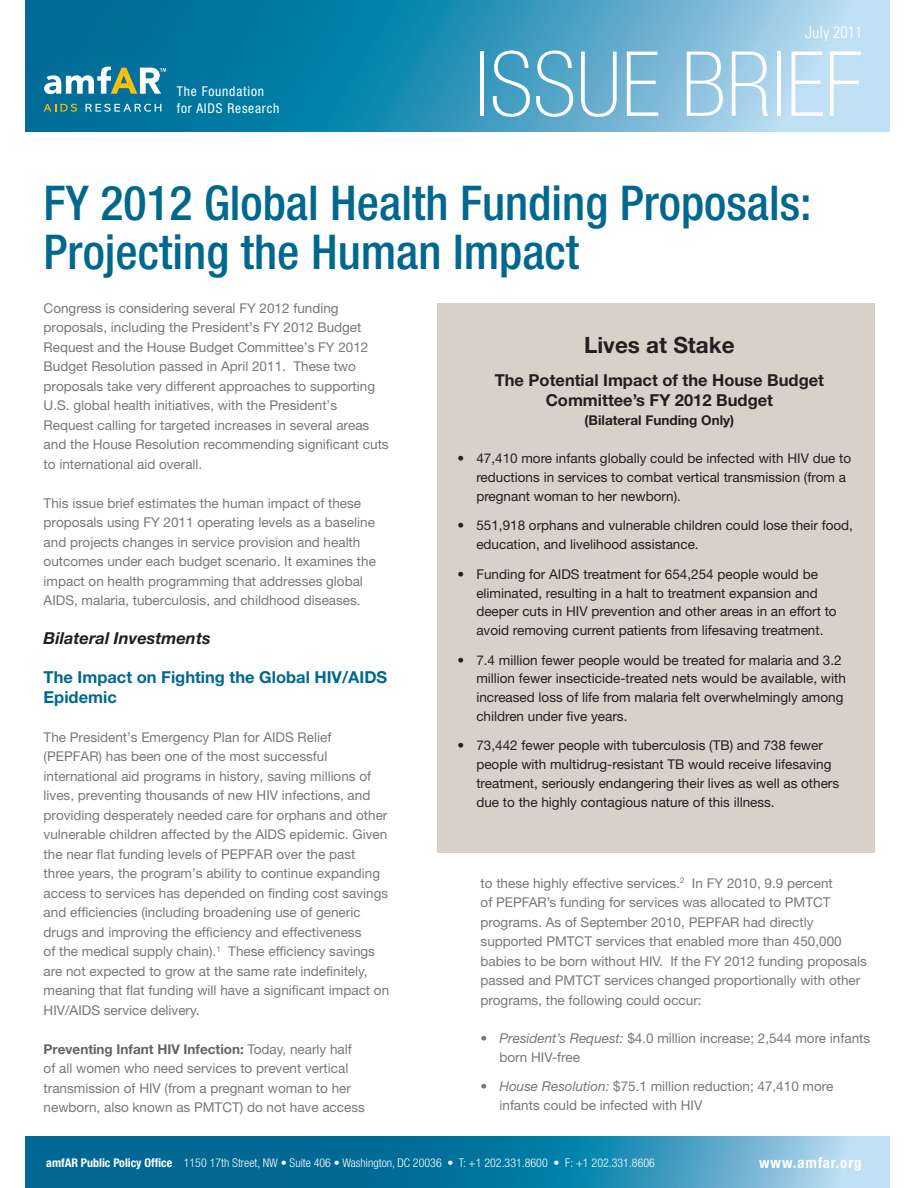
<style>
.page{position:relative;width:918px;height:1188px;background:#fff}
.page>*{position:absolute;margin:0;border:0;box-sizing:border-box;transform-origin:0 0}
.t1{font:100 condensed 90px "Helvetica Neue LT Std";color:#fff}
.t2{font:500 condensed 48px/49.5px "Helvetica Neue LT Std";color:#00688f}
.sidebar_blk{font:700 22.5px "Helvetica Neue LT Std";color:#231f20}
.sidebar_blk-2{font:700 16.5px/19.5px "Helvetica Neue LT Std";color:#231f20;text-align:center}
.body{font:700 16.5px/19.5px "Helvetica Neue LT Std";color:#00688f}
.body-2{font:italic 700 16.5px "Helvetica Neue LT Std";color:#231f20}
.Paragraph_Style_-Bod{font:300 condensed 16.5px "Univers LT Std";color:#fff}
.t3{font:700 condensed 15px "Helvetica Neue LT Std";letter-spacing:.06em;color:#fff}
.body-3{font:13.5px/19.5px "Helvetica Neue LT Std";color:#76787b}
.bullet{font:13.5px/18.8px "Helvetica Neue LT Std";color:#231f20}
.bullet-2{font:13.5px/18.8px "Helvetica Neue LT Std";color:#76787b}
.t4{font:condensed 13.5px/16.2px "Helvetica Neue LT Std";letter-spacing:.06em;color:#fff}
.sidebar_blk-3{font:700 13.5px "Helvetica Neue LT Std";color:#231f20}
.t5{font:300 condensed 12px "Helvetica Neue LT Std";color:#fff}
.s1{font-weight:700;color:#636366}
.s2{font-style:italic}
.s3{font-weight:700}
</style>
<div class="page">
<svg style="left:26px;top:0;width:864px;height:132px;background:#419bbe"></svg>
<svg style="left:26px;top:1137px;width:864px;height:51px;background:#2686ac"></svg>
<svg style="left:44px;top:104px;width:33px;height:8px"></svg>
<svg style="left:85px;top:104px;width:76px;height:8px"></svg>
<svg style="left:44px;top:67px;width:122px;height:27px"></svg>
<div style="left:437px;top:303px;width:438px;height:549px;background:#d8d0c9"></div>
<p class="t4" style="left:177px;top:84px;width:104px">The Foundation for AIDS Research</p>
<p class="Paragraph_Style_-Bod" style="left:805px;top:22px;width:59px">July 2011</p>
<p class="t1" style="left:475px;top:34px;width:388px">ISSUE BRIEF</p>
<p class="t2" style="left:44px;top:177px;width:770px">FY 2012 Global Health Funding Proposals:<br>Projecting the Human Impact</p>
<p class="body-3" style="left:44px;top:298px;width:347px">Congress is considering several FY 2012 funding proposals, including the President’s FY 2012 Budget Request and the House Budget Committee’s FY 2012<br>Budget Resolution passed in April 2011. These two proposals take very different approaches to supporting U.S. global health initiatives, with the President’s Request calling for targeted increases in several areas and the House Resolution recommending significant cuts to international aid overall.</p>
<p class="body-3" style="left:44px;top:493px;width:334px">This issue brief estimates the human impact of these proposals using FY 2011 operating levels as a baseline and projects changes in service provision and health outcomes under each budget scenario. It examines the impact on health programming that addresses global AIDS, malaria, tuberculosis, and childhood diseases.</p>
<p class="body-2" style="left:44px;top:628px;width:169px">Bilateral Investments</p>
<p class="body" style="left:44px;top:667px;width:345px">The Impact on Fighting the Global HIV/AIDS<br>Epidemic</p>
<p class="body-3" style="left:44px;top:727px;width:347px">The President’s Emergency Plan for AIDS Relief (PEPFAR) has been one of the most successful international aid programs in history, saving millions of lives, preventing thousands of new HIV infections, and providing desperately needed care for orphans and other vulnerable children affected by the AIDS epidemic. Given the near flat funding levels of PEPFAR over the past three years, the program’s ability to continue expanding access to services has depended on finding cost savings and efficiencies (including broadening use of generic drugs and improving the efficiency and effectiveness<br>of the medical supply chain).<sup>1</sup> These efficiency savings are not expected to grow at the same rate indefinitely, meaning that flat funding will have a significant impact on HIV/AIDS service delivery.</p>
<p class="body-3" style="left:44px;top:1039px;width:323px"><span class="s1">Preventing Infant HIV Infection:</span> Today, nearly half of all women who need services to prevent vertical transmission of HIV (from a pregnant woman to her newborn, also known as PMTCT) do not have access</p>
<p class="sidebar_blk" style="left:584px;top:331px;width:152px">Lives at Stake</p>
<p class="sidebar_blk-2" style="left:495px;top:370px;width:331px">The Potential Impact of the House Budget<br>Committee’s FY 2012 Budget</p>
<p class="sidebar_blk-3" style="left:585px;top:412px;width:151px">(Bilateral Funding Only)</p>
<p class="bullet" style="left:476px;top:449px;width:376px;text-indent:-19px">• 47,410 more infants globally could be infected with HIV due to reductions in services to combat vertical transmission (from a pregnant woman to her newborn).</p>
<p class="bullet" style="left:476px;top:516px;width:378px;text-indent:-19px">• 551,918 orphans and vulnerable children could lose their food, education, and livelihood assistance.</p>
<p class="bullet" style="left:476px;top:564px;width:362px;text-indent:-19px">• Funding for AIDS treatment for 654,254 people would be eliminated, resulting in a halt to treatment expansion and deeper cuts in HIV prevention and other areas in an effort to avoid removing current patients from lifesaving treatment.</p>
<p class="bullet" style="left:476px;top:650px;width:371px;text-indent:-19px">• 7.4 million fewer people would be treated for malaria and 3.2 million fewer insecticide-treated nets would be available, with increased loss of life from malaria felt overwhelmingly among children under five years.</p>
<p class="bullet" style="left:476px;top:736px;width:364px;text-indent:-19px">• 73,442 fewer people with tuberculosis (TB) and 738 fewer people with multidrug-resistant TB would receive lifesaving treatment, seriously endangering their lives as well as others due to the highly contagious nature of this illness.</p>
<p class="body-3" style="left:481px;top:873px;width:388px">to these highly effective services.<sup>2</sup> In FY 2010, 9.9 percent<br>of PEPFAR’s funding for services was allocated to PMTCT programs. As of September 2010, PEPFAR had directly supported PMTCT services that enabled more than 450,000 babies to be born without HIV. If the FY 2012 funding proposals passed and PMTCT services changed proportionally with other programs, the following could occur:</p>
<p class="bullet-2" style="left:500px;top:1028px;width:372px;text-indent:-19px">• <span class="s2">President’s Request:</span> $4.0 million increase; 2,544 more infants born HIV-free</p>
<p class="bullet-2" style="left:500px;top:1077px;width:335px;text-indent:-19px">• <span class="s2">House Resolution:</span> $75.1 million reduction; 47,410 more infants could be infected with HIV</p>
<p class="t5" style="left:46px;top:1156px;width:610px"><span class="s3">amfAR Public Policy Office</span> 1150 17th Street, NW • Suite 406 • Washington, DC 20036 • T: +1 202.331.8600 • F: +1 202.331.8606</p>
<p class="t3" style="left:759px;top:1153px;width:104px">www.amfar.org</p>
</div>
